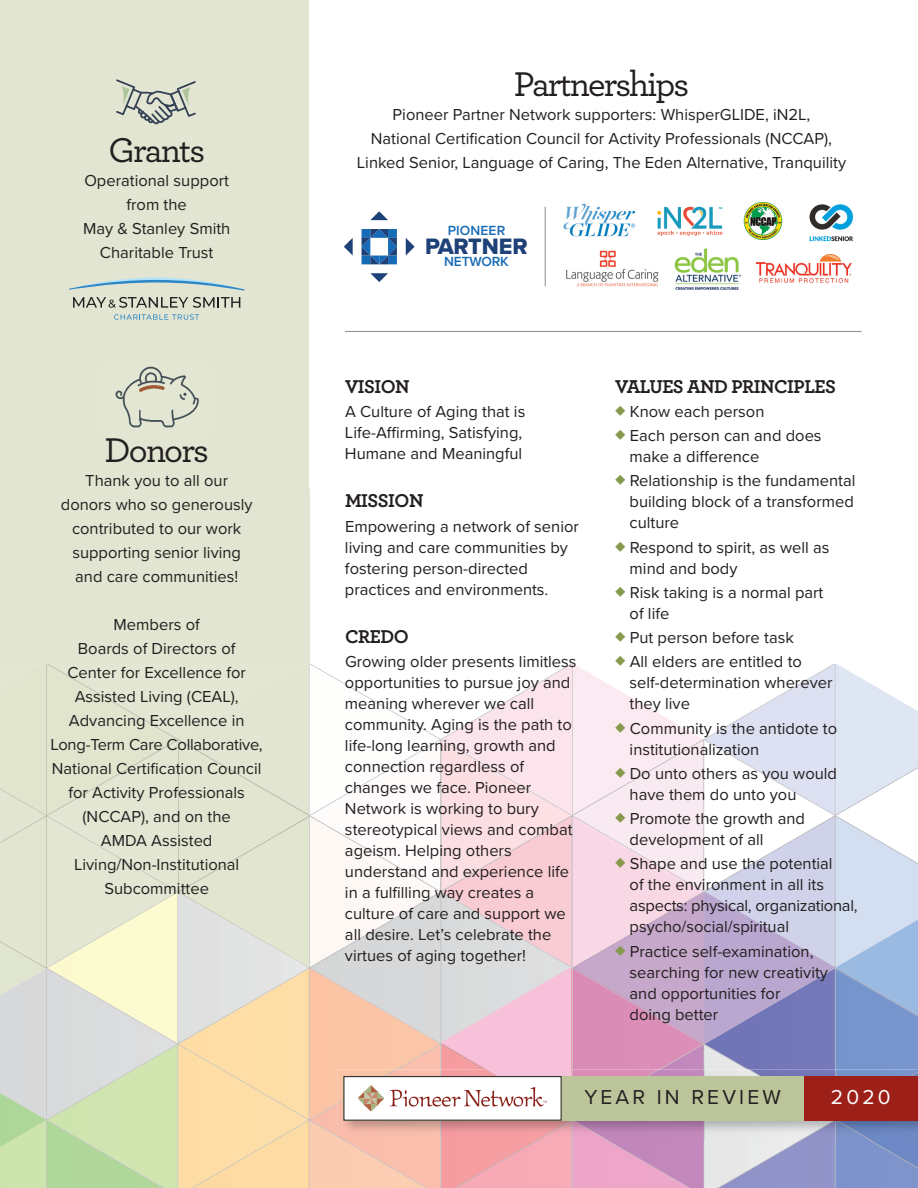
<style>
.page{position:relative;width:918px;height:1188px;background:#fff}
.page>*{position:absolute;margin:0;border:0;box-sizing:border-box;transform-origin:0 0}
.t1{font:500 36px "Archer";letter-spacing:-.05em;color:#231f20}
.t2{font:23.1px "Proxima Nova Extrabld";letter-spacing:-.01em;color:#1e4178}
.t3{font:20.85px "Proxima Nova";letter-spacing:.15em;color:#231f20}
.t4{font:20.85px "Proxima Nova";color:#fff}
.t5{font:700 19.5px "Archer";letter-spacing:-.025em;color:#231f20}
.t6{font:16.5px/21px "Proxima Nova";color:#231f20}
.t7{font:600 13.8px "Proxima Nova";color:#166bb6}
</style>
<div class="page">
<img style="left:0;top:664px;width:918px;height:524px">
<div style="left:0;top:0;width:309px;height:996px;background:#e2e5d1"></div>
<div style="left:0;top:490px;width:309px;height:174px;background:#e2e5d1"></div>
<img style="left:0;top:664px;width:309px;height:331px">
<img style="left:100px;top:363px;width:111px;height:74px">
<svg style="left:115px;top:78px;width:82px;height:49px"></svg>
<svg style="left:73px;top:297px;width:167px;height:11px"></svg>
<svg style="left:114px;top:314px;width:85px;height:6px"></svg>
<svg style="left:69px;top:277px;width:175px;height:14px"></svg>
<svg style="left:370px;top:211px;width:18px;height:9px"></svg>
<svg style="left:344px;top:238px;width:9px;height:18px"></svg>
<svg style="left:362px;top:229px;width:35px;height:35px"></svg>
<svg style="left:406px;top:238px;width:9px;height:17px"></svg>
<svg style="left:370px;top:273px;width:18px;height:9px"></svg>
<img style="left:563px;top:203px;width:73px;height:34px">
<img style="left:657px;top:206px;width:66px;height:30px">
<img style="left:566px;top:250px;width:93px;height:37px">
<img style="left:674px;top:248px;width:67px;height:42px">
<img style="left:756px;top:255px;width:96px;height:28px">
<hr style="left:545px;top:207px;width:1px;height:79px;background:#939598">
<hr style="left:345px;top:331px;width:517px;height:1px;background:#939598">
<img style="left:743px;top:202px;width:40px;height:38px">
<img style="left:809px;top:204px;width:45px;height:38px">
<img style="left:337px;top:1069px;width:581px;height:71px">
<div style="left:344px;top:1077px;width:217px;height:43px;background:#fff"></div>
<svg style="left:390px;top:892px;width:446px;height:227px"></svg>
<svg style="left:358px;top:1086px;width:26px;height:25px"></svg>
<div style="left:344px;top:1076px;width:217px;height:44px;border:1px solid #231f20"></div>
<div style="left:804px;top:1076px;width:114px;height:44px;background:#9c2018"></div>
<h1 class="t1" style="left:108px;top:139px;width:98px">Grants</h1>
<p class="t6" style="left:83px;top:170px;width:149px;line-height:24px;text-align:center">Operational support from the<br>May &amp; Stanley Smith<br>Charitable Trust</p>
<h1 class="t1" style="left:105px;top:439px;width:106px">Donors</h1>
<p class="t6" style="left:61px;top:470px;width:193px;line-height:24px;text-align:center">Thank you to all our donors who so generously contributed to our work supporting senior living and care communities!</p>
<p class="t6" style="left:51px;top:614px;width:214px;line-height:24px;text-align:center">Members of<br>Boards of Directors of<br>Center for Excellence for<br>Assisted Living (CEAL),<br>Advancing Excellence in<br>Long-Term Care Collaborative,<br>National Certification Council for Activity Professionals (NCCAP), and on the<br>AMDA Assisted<br>Living/Non-Institutional<br>Subcommittee</p>
<h1 class="t1" style="left:514px;top:73px;width:177px">Partnerships</h1>
<p class="t6" style="left:357px;top:104px;width:491px;line-height:24px;text-align:center">Pioneer Partner Network supporters: WhisperGLIDE, iN2L,<br>National Certification Council for Activity Professionals (NCCAP),<br>Linked Senior, Language of Caring, The Eden Alternative, Tranquility</p>
<p class="t7" style="left:448px;top:225px;width:59px">PIONEER</p>
<h2 class="t2" style="left:425px;top:235px;width:104px">PARTNER</h2>
<p class="t7" style="left:444px;top:255px;width:66px">NETWORK</p>
<p class="t5" style="left:345px;top:380px;width:66px">VISION</p>
<p class="t6" style="left:345px;top:402px;width:182px">A Culture of Aging that is<br>Life-Affirming, Satisfying,<br>Humane and Meaningful</p>
<p class="t5" style="left:345px;top:495px;width:80px">MISSION</p>
<p class="t6" style="left:345px;top:516px;width:235px">Empowering a network of senior living and care communities by fostering person-directed practices and environments.</p>
<p class="t5" style="left:345px;top:630px;width:65px">CREDO</p>
<p class="t6" style="left:345px;top:652px;width:233px">Growing older presents limitless opportunities to pursue joy and meaning wherever we call community. Aging is the path to life-long learning, growth and connection regardless of changes we face. Pioneer<br>Network is working to bury stereotypical views and combat ageism. Helping others understand and experience life in a fulfilling way creates a culture of care and support we all desire. Let’s celebrate the virtues of aging together!</p>
<p class="t5" style="left:615px;top:380px;width:222px">VALUES AND PRINCIPLES</p>
<p class="t6" style="left:615px;top:402px;width:151px"><sup>◆</sup> Know each person</p>
<p class="t6" style="left:630px;top:426px;width:194px;text-indent:-15px"><sup>◆</sup> Each person can and does make a difference</p>
<p class="t6" style="left:630px;top:471px;width:227px;text-align:justify;text-indent:-15px"><sup>◆</sup> Relationship is the fundamental building block of a transformed culture</p>
<p class="t6" style="left:630px;top:537px;width:201px;text-indent:-15px"><sup>◆</sup> Respond to spirit, as well as mind and body</p>
<p class="t6" style="left:630px;top:583px;width:195px;text-indent:-15px"><sup>◆</sup> Risk taking is a normal part of life</p>
<p class="t6" style="left:615px;top:628px;width:180px"><sup>◆</sup> Put person before task</p>
<p class="t6" style="left:630px;top:652px;width:204px;text-indent:-15px"><sup>◆</sup> All elders are entitled to self-determination wherever they live</p>
<p class="t6" style="left:630px;top:718px;width:209px;text-indent:-15px"><sup>◆</sup> Community is the antidote to institutionalization</p>
<p class="t6" style="left:630px;top:764px;width:209px;text-indent:-15px"><sup>◆</sup> Do unto others as you would have them do unto you</p>
<p class="t6" style="left:630px;top:809px;width:177px;text-indent:-15px"><sup>◆</sup> Promote the growth and development of all</p>
<p class="t6" style="left:630px;top:854px;width:230px;text-indent:-15px"><sup>◆</sup> Shape and use the potential<br>of the environment in all its aspects: physical, organizational, psycho/social/spiritual</p>
<p class="t6" style="left:630px;top:941px;width:200px;text-indent:-15px"><sup>◆</sup> Practice self-examination, searching for new creativity and opportunities for<br>doing better</p>
<p class="t3" style="left:584px;top:1088px;width:198px">YEAR IN REVIEW</p>
<p class="t4" style="left:831px;top:1088px;width:61px">2020</p>
</div>
